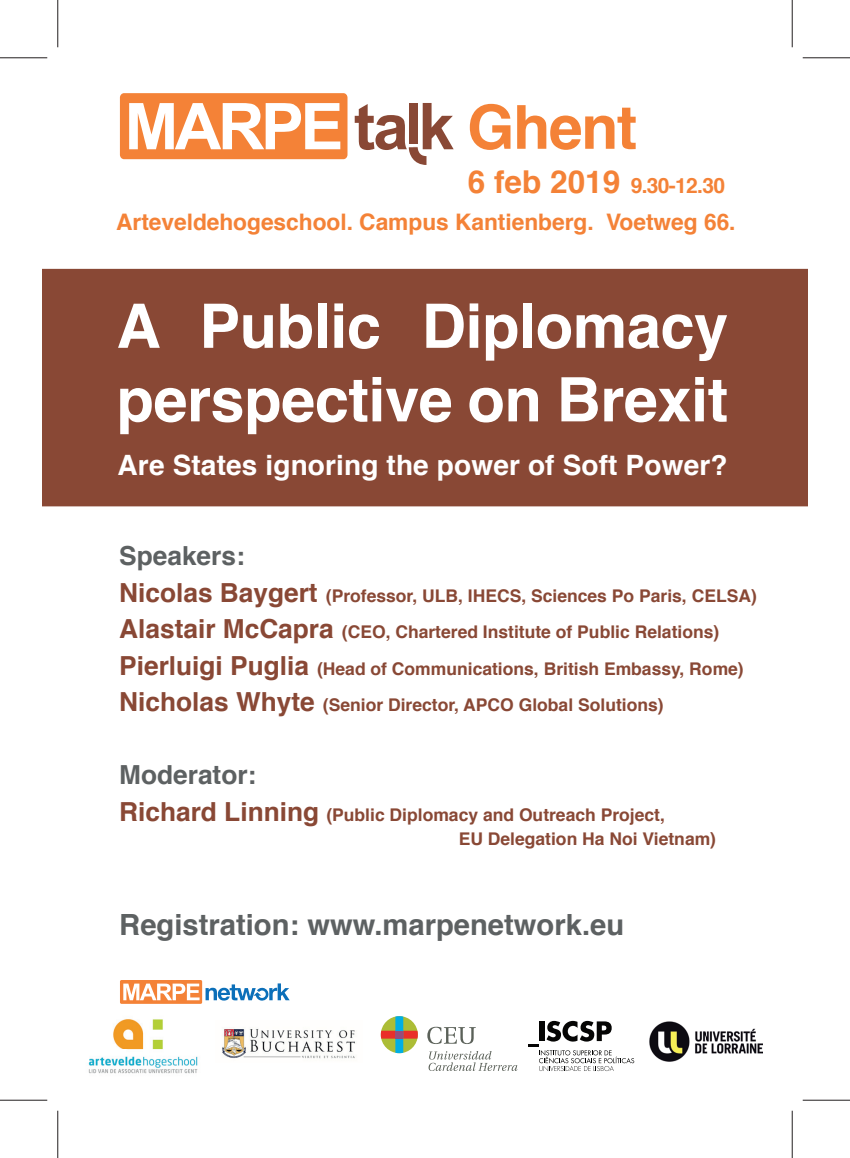
<style>
.page{position:relative;width:850px;height:1158px;background:#fff}
.page>*{position:absolute;margin:0;border:0;box-sizing:border-box;transform-origin:0 0}
.t1{font:700 61.25px/73.5px "Helvetica";letter-spacing:-.005em;color:#fff}
.t2{font:700 60.73px "Helvetica";letter-spacing:-.025em;color:#f48237}
.t3{font:700 29.22px "Helvetica";color:#5d6162}
.t4{font:700 28px "Helvetica";letter-spacing:.005em;color:#fff}
.t5{font:700 26.25px "Helvetica";color:#5d6162}
.t6{font:700 22.75px "Helvetica";color:#f48237}
.t7{font:700 21px "Helvetica";color:#f48237}
.t8{font:700 17.5px/36.4px "Helvetica";color:#894835}
.s1{font-size:31.5px}
.s2{font-size:26.25px}
</style>
<div class="page">
<div style="left:43px;top:269px;width:764px;height:237px;background:#894835"></div>
<svg style="left:528px;top:1020px;width:106px;height:50px"></svg>
<svg style="left:381px;top:1016px;width:37px;height:36px"></svg>
<div style="left:395px;top:1030px;width:8px;height:8px;background:#974c7c"></div>
<svg style="left:427px;top:1026px;width:49px;height:17px"></svg>
<svg style="left:428px;top:1051px;width:89px;height:19px"></svg>
<img style="left:650px;top:1021px;width:112px;height:40px">
<img style="left:88px;top:1019px;width:110px;height:55px">
<img style="left:222px;top:1029px;width:133px;height:30px">
<div style="left:120px;top:93px;width:227px;height:66px;background:#f48237;border-radius:4px"></div>
<svg style="left:129px;top:103px;width:211px;height:46px"></svg>
<svg style="left:355px;top:103px;width:98px;height:62px"></svg>
<div style="left:120px;top:979px;width:82px;height:24px;background:#f48237;border-radius:2px"></div>
<svg style="left:123px;top:983px;width:76px;height:17px"></svg>
<svg style="left:205px;top:983px;width:85px;height:18px"></svg>
<hr style="left:0;top:57px;width:47px;height:1px;background:#231f20">
<hr style="left:802px;top:57px;width:48px;height:1px;background:#231f20">
<hr style="left:0;top:1099px;width:47px;height:1px;background:#231f20">
<hr style="left:802px;top:1099px;width:48px;height:1px;background:#231f20">
<hr style="left:57px;top:0;width:1px;height:47px;background:#231f20">
<hr style="left:57px;top:1110px;width:1px;height:47px;background:#231f20">
<hr style="left:792px;top:0;width:1px;height:47px;background:#231f20">
<hr style="left:792px;top:1110px;width:1px;height:47px;background:#231f20">
<h2 class="t2" style="left:467px;top:78px;width:171px">Ghent</h2>
<p class="t7" style="left:468px;top:168px;width:259px"><span class="s1">6 feb 2019</span> 9.30-12.30</p>
<h3 class="t6" style="left:116px;top:203px;width:621px">Arteveldehogeschool. Campus Kantienberg. Voetweg 66.</h3>
<h1 class="t1" style="left:116px;top:290px;width:613px">A Public Diplomacy perspective on Brexit</h1>
<h3 class="t4" style="left:118px;top:442px;width:611px">Are States ignoring the power of Soft Power?</h3>
<h3 class="t5" style="left:119px;top:535px;width:127px">Speakers:</h3>
<p class="t8" style="left:119px;top:577px;width:639px"><span class="s2">Nicolas Baygert</span> (Professor, ULB, IHECS, Sciences Po Paris, CELSA)<br><span class="s2">Alastair McCapra</span> (CEO, Chartered Institute of Public Relations)<br><span class="s2">Pierluigi Puglia</span> (Head of Communications, British Embassy, Rome)<br><span class="s2">Nicholas Whyte</span> (Senior Director, APCO Global Solutions)</p>
<h3 class="t5" style="left:119px;top:753px;width:139px">Moderator:</h3>
<p class="t8" style="left:459px;top:802px;width:259px;line-height:24.5px;text-indent:-339px"><span class="s2">Richard Linning</span> (Public Diplomacy and Outreach Project,<br>EU Delegation Ha Noi Vietnam)</p>
<h3 class="t3" style="left:119px;top:900px;width:506px">Registration: www.marpenetwork.eu</h3>
</div>
